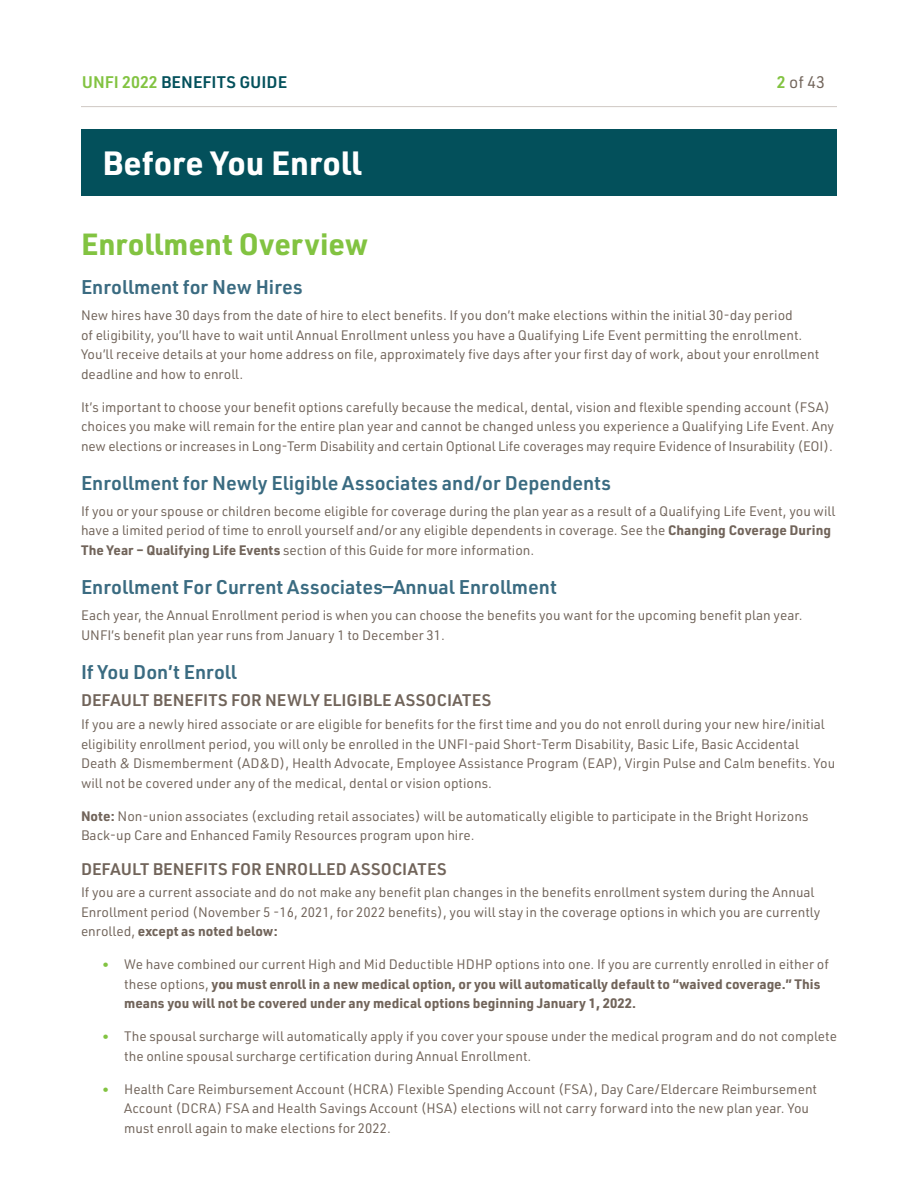
<style>
.page{position:relative;width:918px;height:1188px;background:#fff}
.page>*{position:absolute;margin:0;border:0;box-sizing:border-box;transform-origin:0 0}
.t1{font:700 33px "URWDIN";color:#fff}
.t2{font:700 30px "URWDIN";color:#82c341}
.t3{font:600 19.5px "URWDIN";color:#3a6b81}
.t4{font:600 16.5px "URWDIN";color:#71645a}
.t5{font:600 16.5px "URWDIN";color:#03505b}
.t6{font:16.5px "URWDIN";color:#71645a}
.t7{font:13.5px/19.5px "URWDIN";color:#71645a}
.t8{font:700 13.5px/19.5px "URWDIN";color:#71645a}
.s1{color:#82c341}
.s2{font-weight:600;color:#82c341}
.s3{font-weight:700}
.s4{font-weight:600;font-size:12px;color:#82c341}
.s5{font-weight:400}
</style>
<div class="page">
<div style="left:81px;top:130px;width:756px;height:66px;background:#03505b"></div>
<hr style="left:81px;top:106px;width:756px;height:1px;background:#cfc8c4">
<p class="t5" style="left:82px;top:71px;width:207px"><span class="s1">UNFI 2022</span> BENEFITS GUIDE</p>
<p class="t6" style="left:777px;top:71px;width:49px"><span class="s2">2</span> of 43</p>
<h1 class="t1" style="left:103px;top:140px;width:261px">Before You Enroll</h1>
<h2 class="t2" style="left:81px;top:224px;width:289px">Enrollment Overview</h2>
<h3 class="t3" style="left:81px;top:274px;width:223px">Enrollment for New Hires</h3>
<p class="t7" style="left:81px;top:305px;width:740px">New hires have 30 days from the date of hire to elect benefits. If you don’t make elections within the initial 30-day period<br>of eligibility, you’ll have to wait until Annual Enrollment unless you have a Qualifying Life Event permitting the enrollment.<br>You’ll receive details at your home address on file, approximately five days after your first day of work, about your enrollment deadline and how to enroll.</p>
<p class="t7" style="left:81px;top:397px;width:755px">It’s important to choose your benefit options carefully because the medical, dental, vision and flexible spending account (FSA) choices you make will remain for the entire plan year and cannot be changed unless you experience a Qualifying Life Event. Any new elections or increases in Long-Term Disability and certain Optional Life coverages may require Evidence of Insurability (EOI).</p>
<h3 class="t3" style="left:81px;top:469px;width:532px">Enrollment for Newly Eligible Associates and/or Dependents</h3>
<p class="t7" style="left:81px;top:501px;width:756px">If you or your spouse or children become eligible for coverage during the plan year as a result of a Qualifying Life Event, you will have a limited period of time to enroll yourself and/or any eligible dependents in coverage. See the <span class="s3">Changing Coverage During<br>The Year – Qualifying Life Events</span> section of this Guide for more information.</p>
<h3 class="t3" style="left:81px;top:574px;width:477px">Enrollment For Current Associates—Annual Enrollment</h3>
<p class="t7" style="left:81px;top:605px;width:723px">Each year, the Annual Enrollment period is when you can choose the benefits you want for the upcoming benefit plan year.<br>UNFI’s benefit plan year runs from January 1 to December 31.</p>
<h3 class="t3" style="left:81px;top:658px;width:157px">If You Don’t Enroll</h3>
<p class="t4" style="left:81px;top:689px;width:412px">DEFAULT BENEFITS FOR NEWLY ELIGIBLE ASSOCIATES</p>
<p class="t7" style="left:81px;top:714px;width:756px">If you are a newly hired associate or are eligible for benefits for the first time and you do not enroll during your new hire/initial eligibility enrollment period, you will only be enrolled in the UNFI-paid Short-Term Disability, Basic Life, Basic Accidental Death &amp; Dismemberment (AD&amp;D), Health Advocate, Employee Assistance Program (EAP), Virgin Pulse and Calm benefits. You will not be covered under any of the medical, dental or vision options.</p>
<p class="t7" style="left:81px;top:806px;width:729px"><span class="s3">Note:</span> Non-union associates (excluding retail associates) will be automatically eligible to participate in the Bright Horizons<br>Back-up Care and Enhanced Family Resources program upon hire.</p>
<p class="t4" style="left:81px;top:858px;width:367px">DEFAULT BENEFITS FOR ENROLLED ASSOCIATES</p>
<p class="t7" style="left:81px;top:882px;width:741px">If you are a current associate and do not make any benefit plan changes in the benefits enrollment system during the Annual<br>Enrollment period (November 5 -16, 2021, for 2022 benefits), you will stay in the coverage options in which you are currently enrolled, <span class="s3">except as noted below:</span></p>
<p class="t8" style="left:124px;top:954px;width:706px;text-indent:-22px"><span class="s4">•</span> <span class="s5">We have combined our current High and Mid Deductible HDHP options into one. If you are currently enrolled in either of these options,</span> you must enroll in a new medical option, or you will automatically default to “waived coverage.” This means you will not be covered under any medical options beginning January 1, 2022.</p>
<p class="t7" style="left:124px;top:1026px;width:714px;text-indent:-22px"><span class="s4">•</span> The spousal surcharge will automatically apply if you cover your spouse under the medical program and do not complete the online spousal surcharge certification during Annual Enrollment.</p>
<p class="t7" style="left:124px;top:1079px;width:694px;text-indent:-22px"><span class="s4">•</span> Health Care Reimbursement Account (HCRA) Flexible Spending Account (FSA), Day Care/Eldercare Reimbursement<br>Account (DCRA) FSA and Health Savings Account (HSA) elections will not carry forward into the new plan year. You must enroll again to make elections for 2022.</p>
</div>
